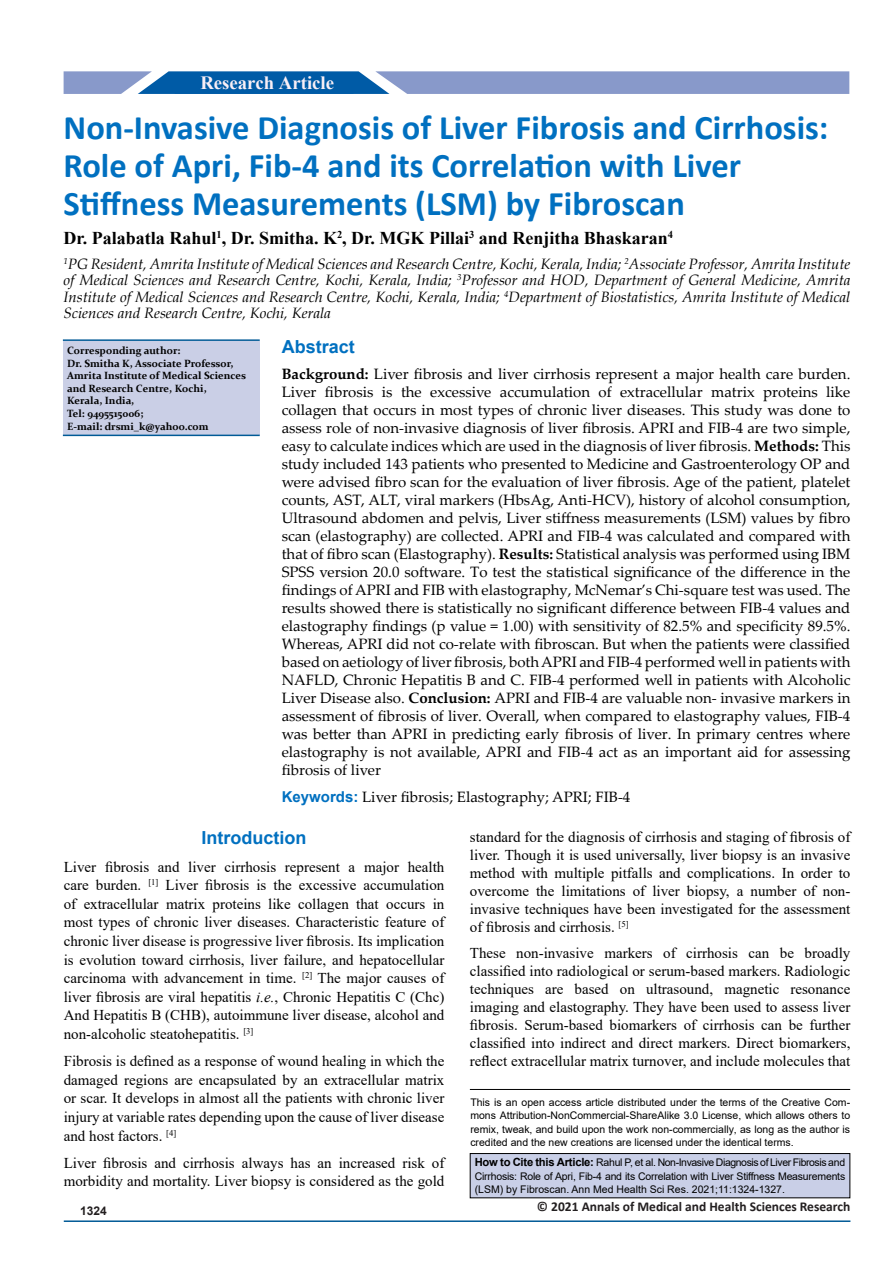
<style>
.page{position:relative;width:893px;height:1263px;background:#fff}
.page>*{position:absolute;margin:0;border:0;box-sizing:border-box;transform-origin:0 0}
.t1{font:700 34.5px/38px "Calibri";color:#0070c0}
.t2{font:700 18.75px "Times New Roman";color:#f9eff6}
.t3{font:700 18.75px "Times New Roman";color:#fff}
.t4{font:700 18px "Times New Roman";color:#000}
.t5{font:700 18px "Arial";color:#0070c0}
.t6{font:15px/18px "Palatino Linotype";color:#000;text-align:justify}
.t7{font:15px/18.6px "Times New Roman";color:#000;text-align:justify}
.t8{font:italic 15px/16.5px "Book Antiqua";color:#000;text-align:justify}
.t9{font:700 13.5px "Calibri";color:#231f20}
.t10{font:700 12px "Arial";color:#231f20}
.t11{font:10.5px/13.5px "Arial";color:#000;text-align:justify}
.t12{font:700 10.5px/12.6px "Constantia";color:#000}
.s1{font-weight:700}
.s2{font-family:"Arial";font-weight:700;color:#0070c0}
.s3{font-style:italic}
.s4{font-weight:700;font-size:11.25px}
</style>
<div class="page">
<hr style="left:64px;top:1220px;width:786px;height:2px;background:#005a96">
<svg style="left:64px;top:71px;width:785px;height:23px;background:#869ccb"></svg>
<div style="left:175px;top:72px;width:178px;height:22px;background:#005ba6"></div>
<div style="left:470px;top:1153px;width:380px;height:45px;background:#c9cfe7"></div>
<div style="left:470px;top:1153px;width:380px;height:45px;border:1px solid #000"></div>
<hr style="left:470px;top:1089px;width:380px;height:1px;background:#000">
<hr style="left:63px;top:339px;width:197px;height:2px;background:#005a96">
<div style="left:63px;top:341px;width:196px;height:94px;background:#cacfe6"></div>
<hr style="left:63px;top:435px;width:197px;height:1px;background:#005a96">
<p class="t3" style="left:200px;top:68px;width:129px">Original Article</p>
<p class="t2" style="left:200px;top:69px;width:135px">Research Article</p>
<h1 class="t1" style="left:64px;top:109px;width:766px">Non-Invasive Diagnosis of Liver Fibrosis and Cirrhosis:<br>Role of Apri, Fib-4 and its Correlation with Liver<br>Stiffness Measurements (LSM) by Fibroscan</h1>
<p class="t4" style="left:64px;top:225px;width:611px">Dr. Palabatla Rahul<sup>1</sup>, Dr. Smitha. K<sup>2</sup>, Dr. MGK Pillai<sup>3</sup> and Renjitha Bhaskaran<sup>4</sup></p>
<p class="t8" style="left:64px;top:255px;width:788px"><sup>1</sup>PG Resident, Amrita Institute of Medical Sciences and Research Centre, Kochi, Kerala, India; <sup>2</sup>Associate Professor, Amrita Institute of Medical Sciences and Research Centre, Kochi, Kerala, India; <sup>3</sup>Professor and HOD, Department of General Medicine, Amrita Institute of Medical Sciences and Research Centre, Kochi, Kerala, India; <sup>4</sup>Department of Biostatistics, Amrita Institute of Medical Sciences and Research Centre, Kochi, Kerala</p>
<p class="t12" style="left:67px;top:343px;width:180px">Corresponding author:<br>Dr. Smitha K, Associate Professor,<br>Amrita Institute of Medical Sciences and Research Centre, Kochi,<br>Kerala, India,<br>Tel: 9495515006;<br>E-mail: drsmi_k@yahoo.com</p>
<p class="t5" style="left:282px;top:333px;width:75px">Abstract</p>
<p class="t6" style="left:282px;top:364px;width:570px"><span class="s1">Background:</span> Liver fibrosis and liver cirrhosis represent a major health care burden.<br>Liver fibrosis is the excessive accumulation of extracellular matrix proteins like collagen that occurs in most types of chronic liver diseases. This study was done to assess role of non-invasive diagnosis of liver fibrosis. APRI and FIB-4 are two simple, easy to calculate indices which are used in the diagnosis of liver fibrosis. <span class="s1">Methods:</span> This study included 143 patients who presented to Medicine and Gastroenterology OP and were advised fibro scan for the evaluation of liver fibrosis. Age of the patient, platelet counts, AST, ALT, viral markers (HbsAg, Anti-HCV), history of alcohol consumption, Ultrasound abdomen and pelvis, Liver stiffness measurements (LSM) values by fibro scan (elastography) are collected. APRI and FIB-4 was calculated and compared with that of fibro scan (Elastography). <span class="s1">Results:</span> Statistical analysis was performed using IBM SPSS version 20.0 software. To test the statistical significance of the difference in the findings of APRI and FIB with elastography, McNemar’s Chi-square test was used. The results showed there is statistically no significant difference between FIB-4 values and elastography findings (p value = 1.00) with sensitivity of 82.5% and specificity 89.5%.<br>Whereas, APRI did not co-relate with fibroscan. But when the patients were classified based on aetiology of liver fibrosis, both APRI and FIB-4 performed well in patients with NAFLD, Chronic Hepatitis B and C. FIB-4 performed well in patients with Alcoholic Liver Disease also. <span class="s1">Conclusion:</span> APRI and FIB-4 are valuable non- invasive markers in assessment of fibrosis of liver. Overall, when compared to elastography values, FIB-4 was better than APRI in predicting early fibrosis of liver. In primary centres where elastography is not available, APRI and FIB-4 act as an important aid for assessing fibrosis of liver</p>
<p class="t6" style="left:282px;top:787px;width:350px"><span class="s2">Keywords:</span> Liver fibrosis; Elastography; APRI; FIB-4</p>
<p class="t5" style="left:202px;top:825px;width:106px">Introduction</p>
<p class="t7" style="left:64px;top:857px;width:382px">Liver fibrosis and liver cirrhosis represent a major health care burden. <sup>[1]</sup> Liver fibrosis is the excessive accumulation of extracellular matrix proteins like collagen that occurs in most types of chronic liver diseases. Characteristic feature of chronic liver disease is progressive liver fibrosis. Its implication is evolution toward cirrhosis, liver failure, and hepatocellular carcinoma with advancement in time. <sup>[2]</sup> The major causes of liver fibrosis are viral hepatitis <span class="s3">i.e.</span>, Chronic Hepatitis C (Chc)<br>And Hepatitis B (CHB), autoimmune liver disease, alcohol and non-alcoholic steatohepatitis. <sup>[3]</sup></p>
<p class="t7" style="left:64px;top:1051px;width:382px">Fibrosis is defined as a response of wound healing in which the damaged regions are encapsulated by an extracellular matrix or scar. It develops in almost all the patients with chronic liver injury at variable rates depending upon the cause of liver disease and host factors. <sup>[4]</sup></p>
<p class="t7" style="left:64px;top:1153px;width:382px">Liver fibrosis and cirrhosis always has an increased risk of morbidity and mortality. Liver biopsy is considered as the gold</p>
<p class="t7" style="left:470px;top:827px;width:382px;line-height:18px">standard for the diagnosis of cirrhosis and staging of fibrosis of liver. Though it is used universally, liver biopsy is an invasive method with multiple pitfalls and complications. In order to overcome the limitations of liver biopsy, a number of non&shy;invasive techniques have been investigated for the assessment of fibrosis and cirrhosis. <sup>[5]</sup></p>
<p class="t7" style="left:470px;top:944px;width:382px;line-height:18px">These non-invasive markers of cirrhosis can be broadly classified into radiological or serum-based markers. Radiologic techniques are based on ultrasound, magnetic resonance imaging and elastography. They have been used to assess liver fibrosis. Serum-based biomarkers of cirrhosis can be further classified into indirect and direct markers. Direct biomarkers, reflect extracellular matrix turnover, and include molecules that</p>
<p class="t11" style="left:470px;top:1095px;width:381px">This is an open access article distributed under the terms of the Creative Com&shy;mons Attribution‑NonCommercial‑ShareAlike 3.0 License, which allows others to remix, tweak, and build upon the work non‑commercially, as long as the author is credited and the new creations are licensed under the identical terms.</p>
<p class="t11" style="left:475px;top:1156px;width:372px"><span class="s4">How to Cite this Article:</span> Rahul P, et al. Non-Invasive Diagnosis of Liver Fibrosis and Cirrhosis: Role of Apri, Fib-4 and its Correlation with Liver Stiffness Measurements (LSM) by Fibroscan. Ann Med Health Sci Res. 2021;11:1324-1327.</p>
<p class="t10" style="left:80px;top:1202px;width:28px">1324</p>
<p class="t9" style="left:537px;top:1197px;width:315px">© 2021 Annals of Medical and Health Sciences Research</p>
</div>
